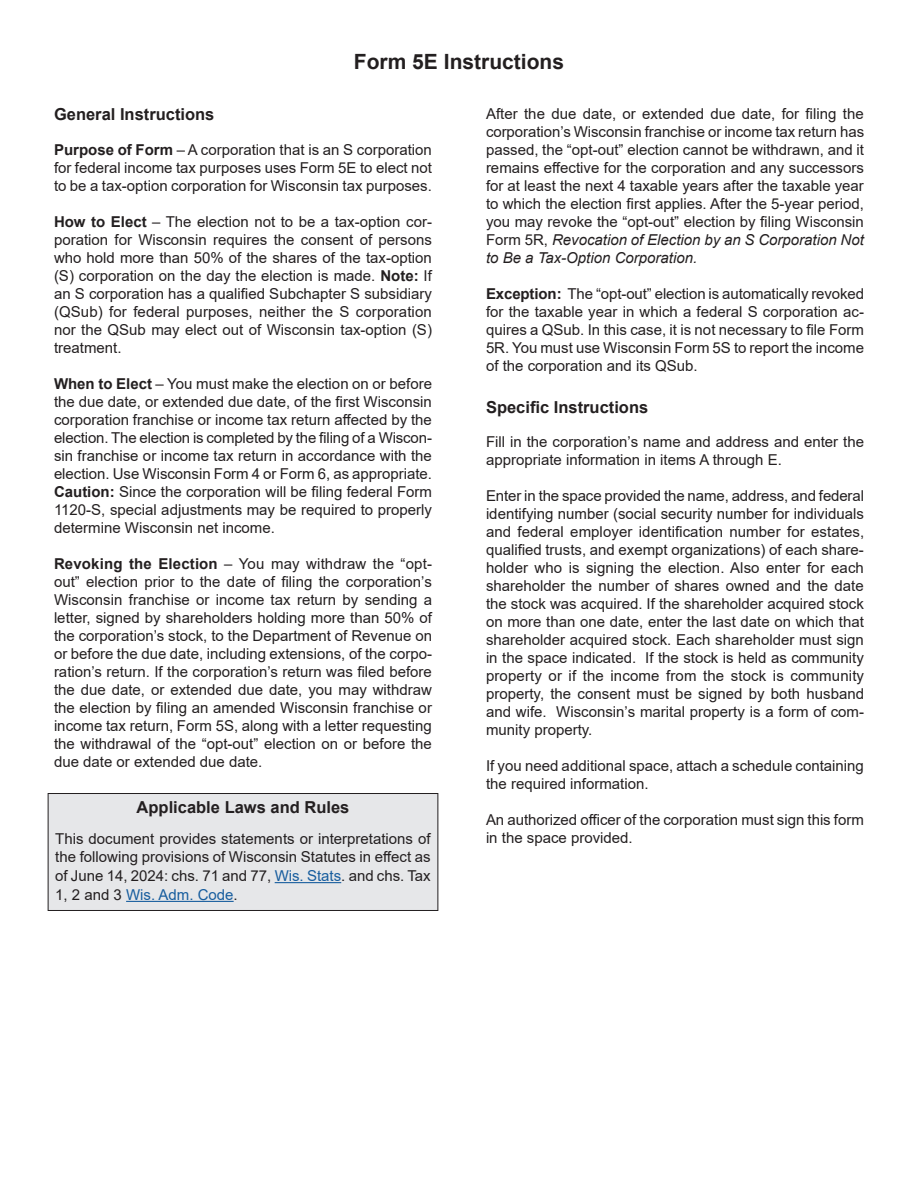
<style>
.page{position:relative;width:918px;height:1188px;background:#fff}
.page>*{position:absolute;margin:0;border:0;box-sizing:border-box;transform-origin:0 0}
.t1{font:700 21px "Arial";color:#231f20}
.t2{font:700 16.5px "Arial";color:#231f20}
.t3{font:15px/18px "Arial";color:#231f20;text-align:justify}
.s1{font-weight:700}
.s2{color:#175d9e}
.s3{font-style:italic}
</style>
<div class="page">
<div style="left:48px;top:794px;width:390px;height:116px;background:#e6e7e9"></div>
<hr style="left:275px;top:882px;width:66px;height:1px;background:#175d9e">
<hr style="left:126px;top:901px;width:108px;height:1px;background:#175d9e">
<div style="left:48px;top:793px;width:390px;height:118px;border:1px solid #231f20"></div>
<p class="t1" style="left:354px;top:47px;width:212px">Form 5E Instructions</p>
<p class="t2" style="left:54px;top:103px;width:162px">General Instructions</p>
<p class="t3" style="left:54px;top:140px;width:380px"><span class="s1">Purpose of Form</span> – A corporation that is an S corporation for federal income tax purposes uses Form 5E to elect not to be a tax-option corporation for Wisconsin tax purposes.</p>
<p class="t3" style="left:54px;top:212px;width:380px"><span class="s1">How to Elect</span> – The election not to be a tax-option cor&shy;poration for Wisconsin requires the consent of persons who hold more than 50% of the shares of the tax-option (S) corporation on the day the election is made. <span class="s1">Note:</span> If an S corporation has a qualified Subchapter S subsidiary (QSub) for federal purposes, neither the S corporation nor the QSub may elect out of Wisconsin tax-option (S) treatment.</p>
<p class="t3" style="left:54px;top:374px;width:380px"><span class="s1">When to Elect</span> – You must make the election on or before the due date, or extended due date, of the first Wisconsin corporation franchise or income tax return affected by the election. The election is completed by the filing of a Wiscon&shy;sin franchise or income tax return in accordance with the election. Use Wisconsin Form 4 or Form 6, as appropriate.<br><span class="s1">Caution:</span> Since the corporation will be filing federal Form 1120-S, special adjustments may be required to properly determine Wisconsin net income.</p>
<p class="t3" style="left:54px;top:554px;width:380px"><span class="s1">Revoking the Election</span> – You may withdraw the “opt&shy;out” election prior to the date of filing the corporation’s Wisconsin franchise or income tax return by sending a letter, signed by shareholders holding more than 50% of the corporation’s stock, to the Department of Revenue on or before the due date, including extensions, of the corpo&shy;ration’s return. If the corporation’s return was filed before the due date, or extended due date, you may withdraw the election by filing an amended Wisconsin franchise or income tax return, Form 5S, along with a letter requesting the withdrawal of the “opt-out” election on or before the due date or extended due date.</p>
<p class="t2" style="left:137px;top:795px;width:214px">Applicable Laws and Rules</p>
<p class="t3" style="left:55px;top:829px;width:377px;line-height:18.8px">This document provides statements or interpretations of the following provisions of Wisconsin Statutes in effect as of June 14, 2024: chs. 71 and 77, <span class="s2">Wis. Stats</span>. and chs. Tax 1, 2 and 3 <span class="s2">Wis. Adm. Code</span>.</p>
<p class="t3" style="left:486px;top:105px;width:380px">After the due date, or extended due date, for filing the corporation’s Wisconsin franchise or income tax return has passed, the “opt-out” election cannot be withdrawn, and it remains effective for the corporation and any successors for at least the next 4 taxable years after the taxable year to which the election first applies. After the 5-year period, you may revoke the “opt‑out” election by filing Wisconsin Form 5R, <span class="s3">Revocation of Election by an S Corporation Not to Be a Tax-Option Corporation.</span></p>
<p class="t3" style="left:486px;top:285px;width:380px"><span class="s1">Exception:</span> The “opt-out” election is automatically revoked for the taxable year in which a federal S corporation ac&shy;quires a QSub. In this case, it is not necessary to file Form 5R. You must use Wisconsin Form 5S to report the income of the corporation and its QSub.</p>
<p class="t2" style="left:486px;top:395px;width:164px">Specific Instructions</p>
<p class="t3" style="left:486px;top:433px;width:380px">Fill in the corporation’s name and address and enter the appropriate information in items A through E.</p>
<p class="t3" style="left:486px;top:487px;width:380px">Enter in the space provided the name, address, and federal identifying number (social security number for individuals and federal employer identification number for estates, qualified trusts, and exempt organizations) of each share&shy;holder who is signing the election. Also enter for each shareholder the number of shares owned and the date the stock was acquired. If the shareholder acquired stock on more than one date, enter the last date on which that shareholder acquired stock. Each shareholder must sign in the space indicated. If the stock is held as community property or if the income from the stock is community property, the consent must be signed by both husband and wife. Wisconsin’s marital property is a form of com&shy;munity property.</p>
<p class="t3" style="left:486px;top:757px;width:379px">If you need additional space, attach a schedule containing the required information.</p>
<p class="t3" style="left:486px;top:811px;width:379px">An authorized officer of the corporation must sign this form in the space provided.</p>
</div>
